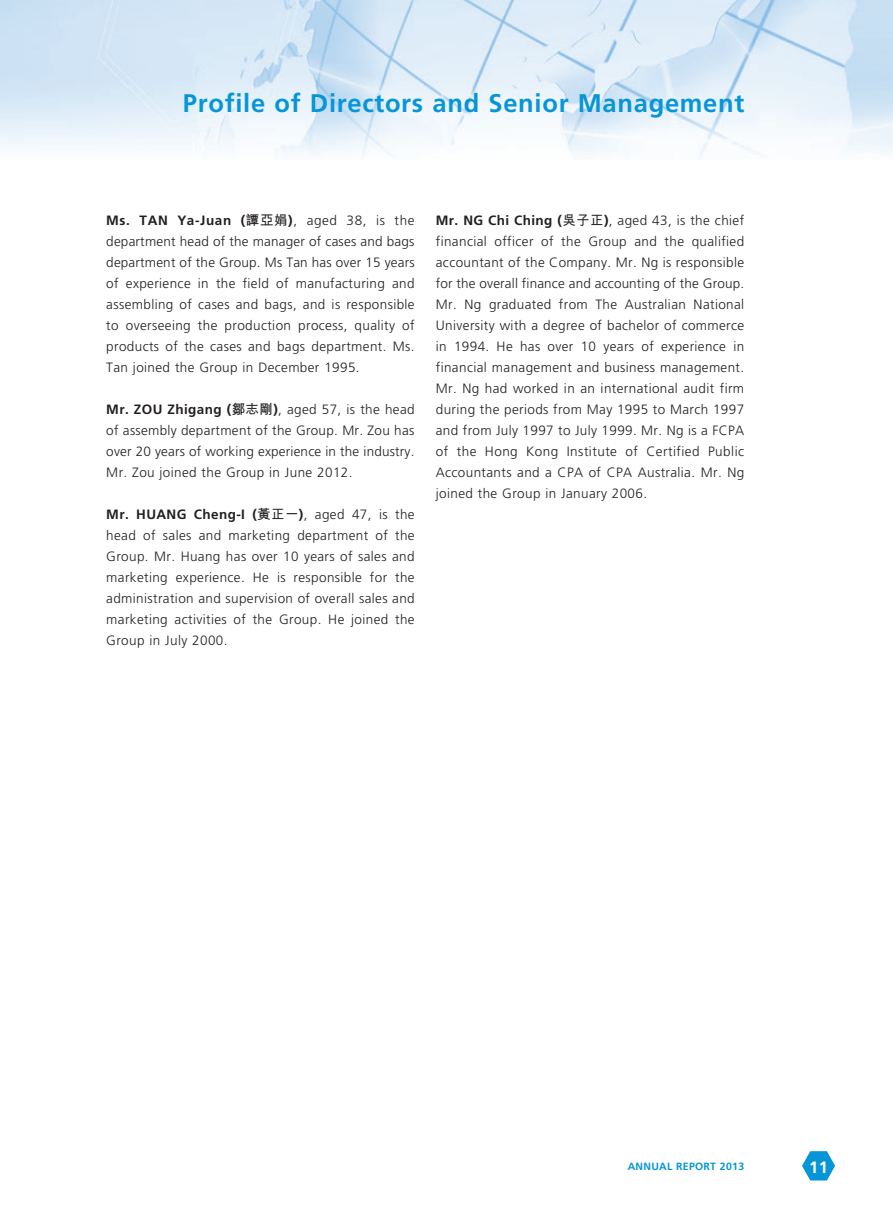
<style>
.page{position:relative;width:893px;height:1212px;background:#fff}
.page>*{position:absolute;margin:0;border:0;box-sizing:border-box;transform-origin:0 0}
.t1{font:700 25.5px "Frutiger LT Std";letter-spacing:.03em;color:#0696d7}
.t2{font:700 16.5px "Frutiger LT Std";color:#fff}
.t3{font:300 13.5px/21px "Frutiger LT Std";letter-spacing:.03em;color:#231f20;text-align:justify}
.t4{font:700 10.5px "Frutiger LT Std";letter-spacing:.03em;color:#0696d7}
.s1{font-weight:700}
.s2{font-family:"M Hei HK";font-weight:700}
</style>
<div class="page">
<svg style="left:802px;top:1151px;width:33px;height:29px"></svg>
<img style="left:0;top:0;width:893px;height:157px">
<h1 class="t1" style="left:183px;top:88px;width:563px">Profile of Directors and Senior Management</h1>
<p class="t3" style="left:106px;top:210px;width:310px"><span class="s1">Ms. TAN Ya-Juan (</span><span class="s2">譚亞娟</span><span class="s1">)</span>, aged 38, is the department head of the manager of cases and bags department of the Group. Ms Tan has over 15 years of experience in the field of manufacturing and assembling of cases and bags, and is responsible to overseeing the production process, quality of products of the cases and bags department. Ms.<br>Tan joined the Group in December 1995.</p>
<p class="t3" style="left:106px;top:399px;width:310px"><span class="s1">Mr. ZOU Zhigang (</span><span class="s2">鄒志剛</span><span class="s1">)</span>, aged 57, is the head of assembly department of the Group. Mr. Zou has over 20 years of working experience in the industry.<br>Mr. Zou joined the Group in June 2012.</p>
<p class="t3" style="left:106px;top:504px;width:310px"><span class="s1">Mr. HUANG Cheng-I (</span><span class="s2">黃正一</span><span class="s1">)</span>, aged 47, is the head of sales and marketing department of the Group. Mr. Huang has over 10 years of sales and marketing experience. He is responsible for the administration and supervision of overall sales and marketing activities of the Group. He joined the Group in July 2000.</p>
<p class="t3" style="left:436px;top:210px;width:310px"><span class="s1">Mr. NG Chi Ching (</span><span class="s2">吳子正</span><span class="s1">)</span>, aged 43, is the chief financial officer of the Group and the qualified accountant of the Company. Mr. Ng is responsible for the overall finance and accounting of the Group.<br>Mr. Ng graduated from The Australian National University with a degree of bachelor of commerce in 1994. He has over 10 years of experience in financial management and business management.<br>Mr. Ng had worked in an international audit firm during the periods from May 1995 to March 1997 and from July 1997 to July 1999. Mr. Ng is a FCPA of the Hong Kong Institute of Certified Public Accountants and a CPA of CPA Australia. Mr. Ng joined the Group in January 2006.</p>
<p class="t4" style="left:628px;top:1160px;width:118px">ANNUAL REPORT 2013</p>
<p class="t2" style="left:809px;top:1157px;width:20px">11</p>
</div>
